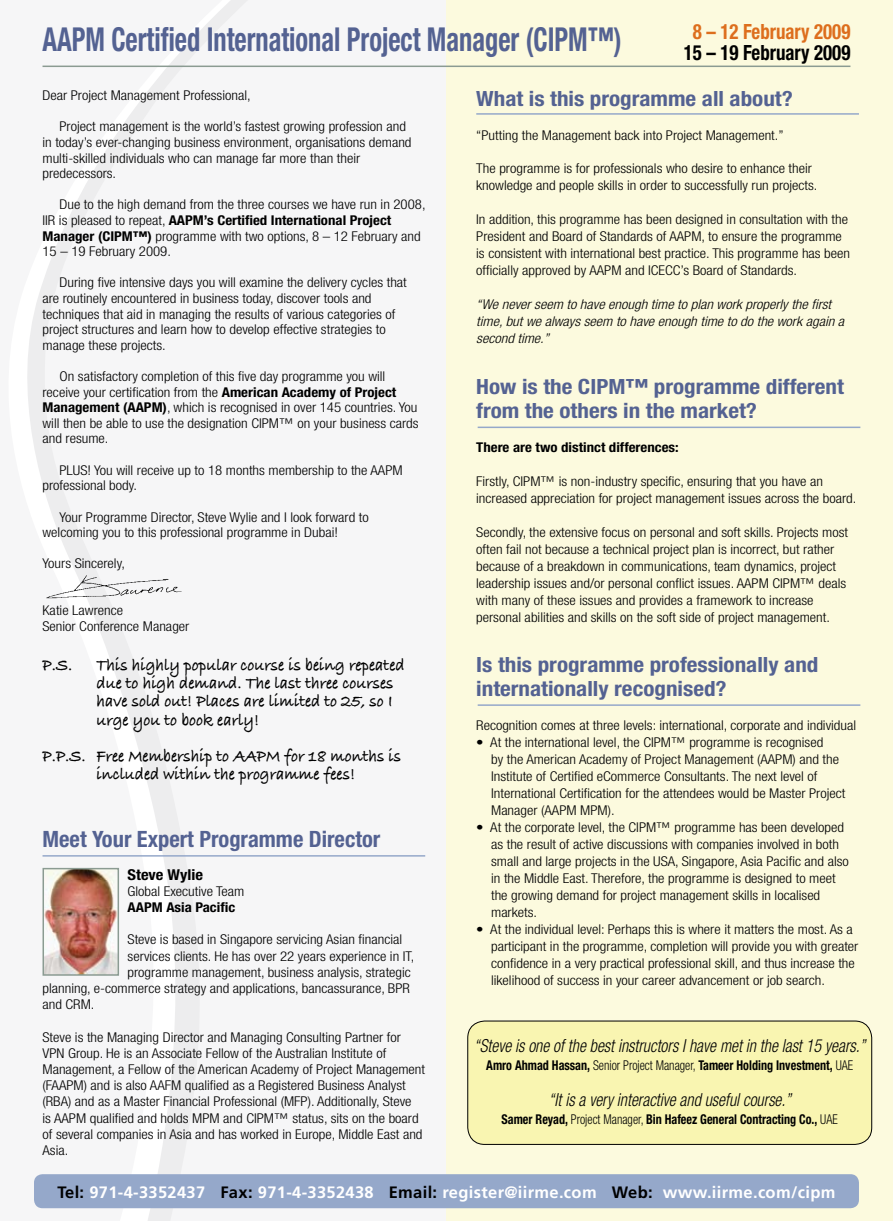
<style>
.page{position:relative;width:893px;height:1221px;background:#fff}
.page>*{position:absolute;margin:0;border:0;box-sizing:border-box;transform-origin:0 0}
.t1{font:700 condensed 33px "Helvetica Neue";color:#546292;scale:.8 1}
.t2{font:700 condensed 22.5px "Helvetica Neue";color:#546292}
.t3{font:700 condensed 21px/24px "Helvetica Neue";color:#546292;scale:1.1 1}
.t4{font:700 condensed 21px "Helvetica Neue";color:#000;scale:.9 1}
.t5{font:700 condensed 21px "Helvetica Neue";color:#dd6e1d;scale:.9 1}
.t6{font:18px/18px "Bradley Hand ITCTT Bold";color:#000;scale:.9 1}
.t7{font:italic 300 condensed 18px "Helvetica Neue";color:#000;scale:.9 1}
.t8{font:700 16.5px "Frutiger";letter-spacing:.02em;color:#fff}
.t9{font:700 condensed 15px "Helvetica Neue";color:#000;scale:1.1 1}
.t10{font:300 condensed 13.5px/17px "Helvetica Neue";color:#000;scale:1.1 1}
.t11{font:700 condensed 13.5px "Helvetica Neue";color:#000;scale:.9 1}
.t12{font:italic 300 condensed 13.5px/17px "Helvetica Neue";color:#000;scale:1.1 1}
.t13{font:700 condensed 13.5px "Helvetica Neue";color:#000;scale:1.1 1}
.s1{font-weight:700}
.s2{font-weight:900}
.s3{font-weight:300}
.s4{color:#000}
</style>
<div class="page">
<div style="left:0;top:0;width:893px;height:1220px;background:#f6f6f7"></div>
<div style="left:446px;top:0;width:447px;height:1220px;background:#fcfade"></div>
<div style="left:34px;top:1174px;width:825px;height:34px;background:#95a8ca;border-radius:9px"></div>
<img style="left:46px;top:870px;width:70px;height:102px">
<div style="left:43px;top:867px;width:76px;height:108px;border:2px solid #8b9b92"></div>
<hr style="left:43px;top:855px;width:382px;height:1px;background:#95a8ca">
<img style="left:46px;top:575px;width:136px;height:24px">
<hr style="left:43px;top:66px;width:807px;height:1px;background:#8b9b92">
<hr style="left:476px;top:113px;width:383px;height:2px;background:#95a8ca">
<hr style="left:478px;top:426px;width:382px;height:2px;background:#95a8ca">
<hr style="left:478px;top:704px;width:382px;height:1px;background:#95a8ca">
<div style="left:468px;top:1020px;width:404px;height:124px;background:#f9f5b1;border-radius:17px"></div>
<div style="left:467px;top:1020px;width:405px;height:124px;border:1px solid #000;border-radius:17px"></div>
<h1 class="t1" style="left:43px;top:19px;width:725px">AAPM Certified International Project Manager (CIPM™)</h1>
<h3 class="t5" style="left:693px;top:19px;width:177px">8 – 12 February 2009</h3>
<h3 class="t4" style="left:684px;top:40px;width:187px">15 – 19 February 2009</h3>
<p class="t10" style="left:43px;top:87px;width:191px">Dear Project Management Professional,</p>
<p class="t10" style="left:43px;top:119px;width:337px;line-height:15.6px;text-indent:17px">Project management is the world’s fastest growing profession and in today’s ever-changing business environment, organisations demand multi-skilled individuals who can manage far more than their predecessors.</p>
<p class="t10" style="left:43px;top:197px;width:350px;line-height:15.6px;text-indent:17px">Due to the high demand from the three courses we have run in 2008, IIR is pleased to repeat, <span class="s1">AAPM’s Certified International Project Manager (CIPM™)</span> programme with two options, 8 – 12 February and 15 – 19 February 2009.</p>
<p class="t10" style="left:43px;top:275px;width:333px;line-height:15.6px;text-indent:17px">During five intensive days you will examine the delivery cycles that are routinely encountered in business today, discover tools and techniques that aid in managing the results of various categories of project structures and learn how to develop effective strategies to manage these projects.</p>
<p class="t10" style="left:43px;top:368px;width:343px;line-height:15.6px;text-indent:17px">On satisfactory completion of this five day programme you will receive your certification from the <span class="s1">American Academy of Project Management (AAPM)</span>, which is recognised in over 145 countries. You will then be able to use the designation CIPM™ on your business cards and resume.</p>
<p class="t10" style="left:43px;top:462px;width:329px;line-height:15.6px;text-indent:17px">PLUS! You will receive up to 18 months membership to the AAPM professional body.</p>
<p class="t10" style="left:43px;top:509px;width:298px;line-height:15.6px;text-indent:17px">Your Programme Director, Steve Wylie and I look forward to welcoming you to this professional programme in Dubai!</p>
<p class="t10" style="left:43px;top:555px;width:76px">Yours Sincerely,</p>
<p class="t10" style="left:43px;top:602px;width:135px;line-height:15.6px">Katie Lawrence<br>Senior Conference Manager</p>
<h3 class="t6" style="left:43px;top:657px;width:35px">P.S.</h3>
<h3 class="t6" style="left:97px;top:657px;width:344px">This highly popular course is being repeated due to high demand. The last three courses have sold out! Places are limited to 25, so I urge you to book early!</h3>
<h3 class="t6" style="left:43px;top:747px;width:400px;text-align:center">P.P.S. Free Membership to AAPM for 18 months is included within the programme fees!</h3>
<h2 class="t2" style="left:43px;top:825px;width:339px">Meet Your Expert Programme Director</h2>
<p class="t9" style="left:128px;top:865px;width:70px">Steve Wylie</p>
<p class="t10" style="left:128px;top:882px;width:108px">Global Executive Team</p>
<p class="t13" style="left:128px;top:898px;width:99px">AAPM Asia Pacific</p>
<p class="t10" style="left:128px;top:930px;width:251px">Steve is based in Singapore servicing Asian financial</p>
<p class="t10" style="left:128px;top:947px;width:262px">services clients. He has over 22 years experience in IT,</p>
<p class="t10" style="left:128px;top:963px;width:259px">programme management, business analysis, strategic</p>
<p class="t10" style="left:43px;top:979px;width:335px">planning, e-commerce strategy and applications, bancassurance, BPR</p>
<p class="t10" style="left:43px;top:995px;width:49px">and CRM.</p>
<p class="t10" style="left:43px;top:1028px;width:349px;line-height:16.2px">Steve is the Managing Director and Managing Consulting Partner for VPN Group. He is an Associate Fellow of the Australian Institute of Management, a Fellow of the American Academy of Project Management (FAAPM) and is also AAFM qualified as a Registered Business Analyst (RBA) and as a Master Financial Professional (MFP). Additionally, Steve<br>is AAPM qualified and holds MPM and CIPM™ status, sits on the board of several companies in Asia and has worked in Europe, Middle East and Asia.</p>
<h3 class="t3" style="left:476px;top:86px;width:289px">What is this programme all about?</h3>
<p class="t10" style="left:476px;top:126px;width:281px">“Putting the Management back into Project Management.”</p>
<p class="t10" style="left:476px;top:160px;width:312px">The programme is for professionals who desire to enhance their knowledge and people skills in order to successfully run projects.</p>
<p class="t10" style="left:476px;top:211px;width:341px">In addition, this programme has been designed in consultation with the President and Board of Standards of AAPM, to ensure the programme is consistent with international best practice. This programme has been officially approved by AAPM and ICECC’s Board of Standards.</p>
<p class="t12" style="left:476px;top:296px;width:336px">“We never seem to have enough time to plan work properly the first time, but we always seem to have enough time to do the work again a second time.”</p>
<h3 class="t3" style="left:476px;top:374px;width:336px">How is the CIPM™ programme different from the others in the market?</h3>
<p class="t13" style="left:476px;top:439px;width:186px">There are two distinct differences:</p>
<p class="t10" style="left:476px;top:472px;width:347px">Firstly, CIPM™ is non-industry specific, ensuring that you have an increased appreciation for project management issues across the board.</p>
<p class="t10" style="left:476px;top:523px;width:340px">Secondly, the extensive focus on personal and soft skills. Projects most often fail not because a technical project plan is incorrect, but rather because of a breakdown in communications, team dynamics, project leadership issues and/or personal conflict issues. AAPM CIPM™ deals with many of these issues and provides a framework to increase personal abilities and skills on the soft side of project management.</p>
<h3 class="t3" style="left:476px;top:652px;width:313px">Is this programme professionally and internationally recognised?</h3>
<p class="t10" style="left:476px;top:717px;width:347px">Recognition comes at three levels: international, corporate and individual</p>
<p class="t10" style="left:491px;top:733px;width:324px;text-indent:-15px"><span class="s2">•</span> At the international level, the CIPM™ programme is recognised<br>by the American Academy of Project Management (AAPM) and the Institute of Certified eCommerce Consultants. The next level of International Certification for the attendees would be Master Project Manager (AAPM MPM).</p>
<p class="t10" style="left:491px;top:818px;width:327px;text-indent:-15px"><span class="s2">•</span> At the corporate level, the CIPM™ programme has been developed as the result of active discussions with companies involved in both small and large projects in the USA, Singapore, Asia Pacific and also in the Middle East. Therefore, the programme is designed to meet the growing demand for project management skills in localised markets.</p>
<p class="t10" style="left:491px;top:920px;width:335px;text-indent:-15px"><span class="s2">•</span> At the individual level: Perhaps this is where it matters the most. As a participant in the programme, completion will provide you with greater confidence in a very practical professional skill, and thus increase the likelihood of success in your career advancement or job search.</p>
<h3 class="t7" style="left:474px;top:1035px;width:436px">“Steve is one of the best instructors I have met in the last 15 years.”</h3>
<p class="t11" style="left:486px;top:1057px;width:409px">Amro Ahmad Hassan, <span class="s3">Senior Project Manager,</span> Tameer Holding Investment, <span class="s3">UAE</span></p>
<h3 class="t7" style="left:549px;top:1089px;width:271px">“It is a very interactive and useful course.”</h3>
<p class="t11" style="left:502px;top:1111px;width:375px">Samer Reyad, <span class="s3">Project Manager,</span> Bin Hafeez General Contracting Co., <span class="s3">UAE</span></p>
<p class="t8" style="left:58px;top:1182px;width:779px"><span class="s4">Tel:</span> 971-4-3352437 <span class="s4">Fax:</span> 971-4-3352438 <span class="s4">Email:</span> register@iirme.com <span class="s4">Web:</span> www.iirme.com/cipm</p>
</div>
